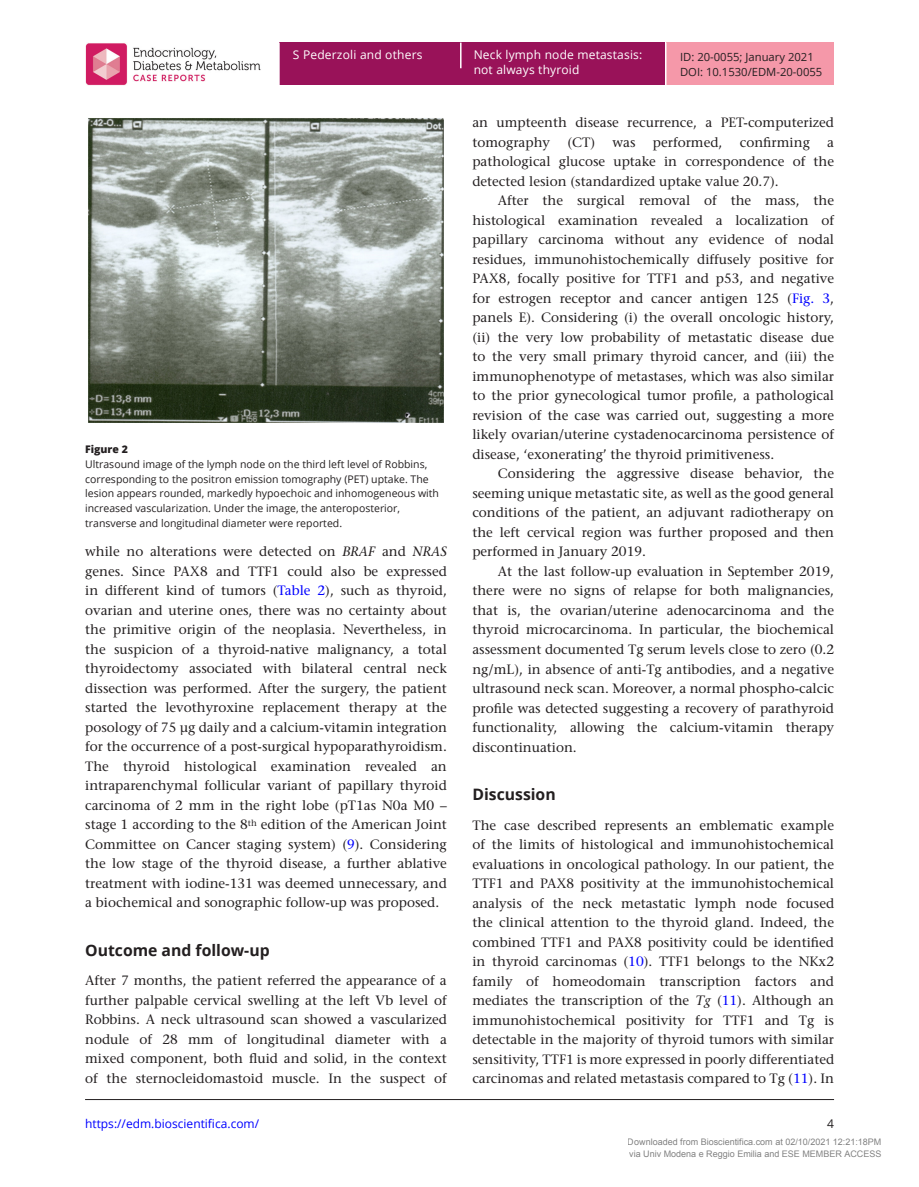
<style>
.page{position:relative;width:919px;height:1187px;background:#fff}
.page>*{position:absolute;margin:0;border:0;box-sizing:border-box;transform-origin:0 0}
.t1{font:700 15.75px "Open Sans";color:#231f20}
.TXT{font:500 13.5px/19.5px "Stone Serif Std";color:#231f20;text-align:justify}
.TXI{font:500 13.5px/19.5px "Stone Serif Std";color:#231f20;text-align:justify}
.t2{font:12px/14.7px "Open Sans";letter-spacing:.015em;color:#fff}
.t3{font:12px "Open Sans";color:#00f}
.t4{font:12px "Open Sans";color:#231f20}
.t5{font:11.25px "Open Sans";color:#231f20}
.FC{font:10.5px/14.7px "Open Sans";color:#231f20}
.FC-2{font:800 10.5px "Open Sans";color:#231f20}
.t6{font:9px/12px "Arial";color:rgb(0 0 0/.5)}
.s1{font-style:italic}
.s2{color:#00f}
</style>
<div class="page">
<div style="left:280px;top:43px;width:385px;height:42px;background:#991259"></div>
<div style="left:666px;top:43px;width:167px;height:42px;background:#f598a9"></div>
<svg style="left:460px;top:43px;width:1px;height:25px"></svg>
<img style="left:85px;top:43px;width:176px;height:42px">
<hr style="left:85px;top:1099px;width:749px;height:1px;background:#231f20">
<img style="left:88px;top:118px;width:356px;height:305px">
<p class="t2" style="left:293px;top:47px;width:131px">S Pederzoli and others</p>
<p class="t2" style="left:473px;top:47px;width:170px">Neck lymph node metastasis: not always thyroid</p>
<p class="t5" style="left:680px;top:50px;width:135px">ID: 20-0055; January 2021</p>
<p class="t5" style="left:680px;top:64px;width:144px">DOI: 10.1530/EDM-20-0055</p>
<p class="FC-2" style="left:85px;top:441px;width:44px">Figure 2</p>
<p class="FC" style="left:85px;top:456px;width:355px">Ultrasound image of the lymph node on the third left level of Robbins, corresponding to the positron emission tomography (PET) uptake. The lesion appears rounded, markedly hypoechoic and inhomogeneous with increased vascularization. Under the image, the anteroposterior, transverse and longitudinal diameter were reported.</p>
<p class="TXT" style="left:85px;top:541px;width:363px">while no alterations were detected on <span class="s1">BRAF</span> and <span class="s1">NRAS </span>genes. Since PAX8 and TTF1 could also be expressed in different kind of tumors (<span class="s2">Table 2</span>), such as thyroid, ovarian and uterine ones, there was no certainty about the primitive origin of the neoplasia. Nevertheless, in the suspicion of a thyroid-native malignancy, a total thyroidectomy associated with bilateral central neck dissection was performed. After the surgery, the patient started the levothyroxine replacement therapy at the posology of 75 µg daily and a calcium-vitamin integration for the occurrence of a post-surgical hypoparathyroidism.<br>The thyroid histological examination revealed an intraparenchymal follicular variant of papillary thyroid carcinoma of 2 mm in the right lobe (pT1as N0a M0 – stage 1 according to the 8<sup>th</sup> edition of the American Joint Committee on Cancer staging system) (<span class="s2">9</span>). Considering the low stage of the thyroid disease, a further ablative treatment with iodine-131 was deemed unnecessary, and a biochemical and sonographic follow-up was proposed.</p>
<h1 class="t1" style="left:85px;top:939px;width:186px">Outcome and follow-up</h1>
<p class="TXT" style="left:85px;top:970px;width:363px">After 7 months, the patient referred the appearance of a further palpable cervical swelling at the left Vb level of Robbins. A neck ultrasound scan showed a vascularized nodule of 28 mm of longitudinal diameter with a mixed component, both fluid and solid, in the context of the sternocleidomastoid muscle. In the suspect of</p>
<p class="TXT" style="left:472px;top:113px;width:363px">an umpteenth disease recurrence, a PET-computerized tomography</p>
<p class="TXT" style="left:567px;top:132px;width:29px">(CT)</p>
<p class="TXT" style="left:612px;top:132px;width:25px">was</p>
<p class="TXT" style="left:653px;top:132px;width:71px">performed,</p>
<p class="TXT" style="left:739px;top:132px;width:72px">confirming</p>
<p class="TXT" style="left:472px;top:132px;width:363px;text-indent:355px">a pathological glucose uptake in correspondence of the detected lesion (standardized uptake value 20.7).</p>
<p class="TXI" style="left:472px;top:191px;width:363px;text-indent:26px">After the surgical removal of the mass, the histological examination revealed a localization of papillary carcinoma without any evidence of nodal residues, immunohistochemically diffusely positive for PAX8, focally positive for TTF1 and p53, and negative for estrogen receptor and cancer antigen 125 (<span class="s2">Fig. 3</span>, panels E). Considering (i) the overall oncologic history, (ii) the very low probability of metastatic disease due to the very small primary thyroid cancer, and (iii) the immunophenotype of metastases, which was also similar to the prior gynecological tumor profile, a pathological revision of the case was carried out, suggesting a more likely ovarian/uterine cystadenocarcinoma persistence of disease, ‘exonerating’ the thyroid primitiveness.</p>
<p class="TXI" style="left:472px;top:464px;width:363px;text-indent:26px">Considering the aggressive disease behavior, the seeming unique metastatic site, as well as the good general conditions of the patient, an adjuvant radiotherapy on the left cervical region was further proposed and then performed in January 2019.</p>
<p class="TXI" style="left:472px;top:561px;width:363px;text-indent:26px">At the last follow-up evaluation in September 2019, there were no signs of relapse for both malignancies, that is, the ovarian/uterine adenocarcinoma and the thyroid microcarcinoma. In particular, the biochemical assessment documented Tg serum levels close to zero (0.2 ng/mL), in absence of anti-Tg antibodies, and a negative ultrasound neck scan. Moreover, a normal phospho-calcic profile was detected suggesting a recovery of parathyroid functionality, allowing the calcium-vitamin therapy discontinuation.</p>
<h1 class="t1" style="left:472px;top:783px;width:85px">Discussion</h1>
<p class="TXT" style="left:472px;top:815px;width:363px">The case described represents an emblematic example of the limits of histological and immunohistochemical evaluations in oncological pathology. In our patient, the TTF1 and PAX8 positivity at the immunohistochemical analysis of the neck metastatic lymph node focused the clinical attention to the thyroid gland. Indeed, the combined TTF1 and PAX8 positivity could be identified in thyroid carcinomas (<span class="s2">10</span>). TTF1 belongs to the NKx2 family of homeodomain transcription factors and mediates the transcription of the <span class="s1">Tg</span> (<span class="s2">11</span>). Although an immunohistochemical positivity for TTF1 and Tg is detectable in the majority of thyroid tumors with similar sensitivity, TTF1 is more expressed in poorly differentiated carcinomas and related metastasis compared to Tg (<span class="s2">11</span>). In</p>
<p class="t3" style="left:85px;top:1115px;width:176px">https://edm.bioscientifica.com/</p>
<p class="t4" style="left:827px;top:1115px;width:8px">4</p>
<p class="t6" style="left:627px;top:1135px;width:255px">Downloaded from Bioscientifica.com at 02/10/2021 12:21:18PM via Univ Modena e Reggio Emilia and ESE MEMBER ACCESS</p>
</div>
